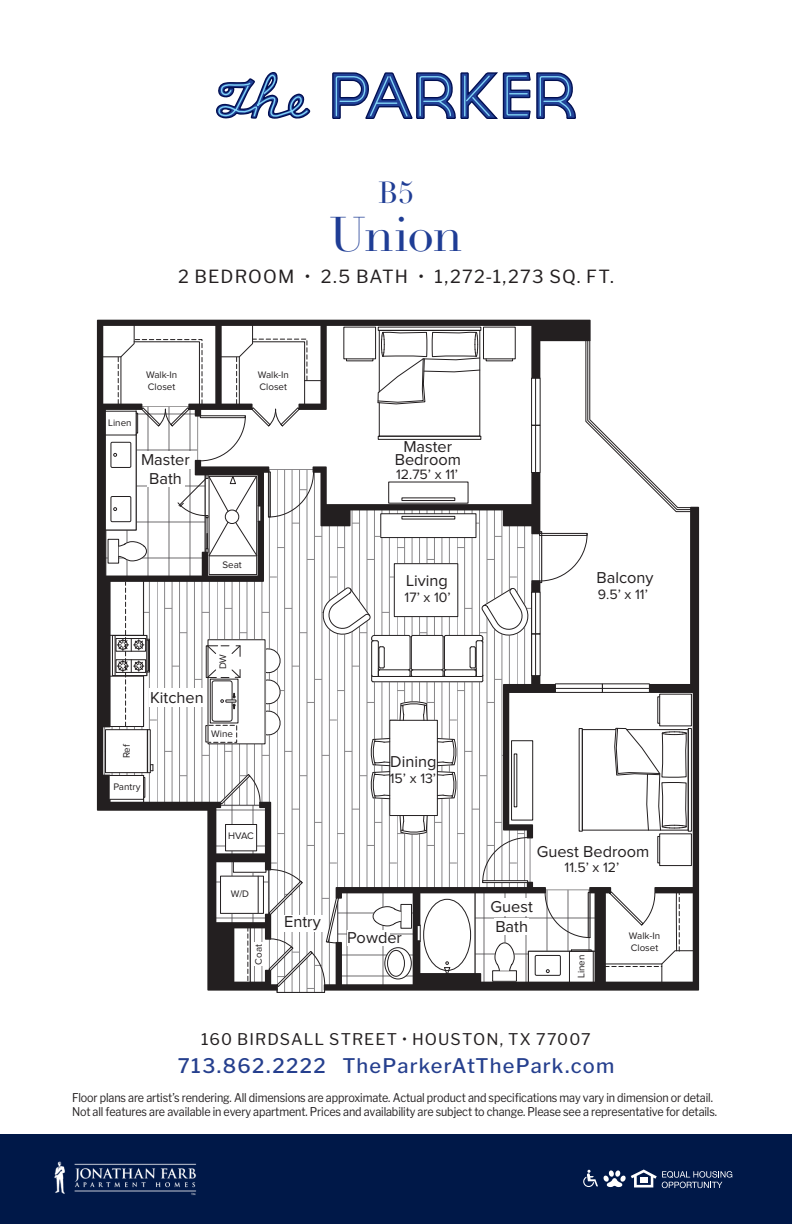
<style>
.page{position:relative;width:792px;height:1224px;background:#fff}
.page>*{position:absolute;margin:0;border:0;box-sizing:border-box;transform-origin:0 0}
.t1{font:48px "Didot LH";letter-spacing:-.02em;color:#1f3d95}
.t2{font:33.6px "Proxima Nova";color:#211d1e}
.t3{font:30px "Didot LH";color:#1f3d95}
.t4{font:21.2px "Proxima Nova";letter-spacing:-.005em;color:#211d1e}
.t5{font:500 20px "Libre Franklin";letter-spacing:.06em;color:#253f8e}
.t6{font:18px "Libre Franklin";letter-spacing:.065em;color:#231f20}
.t7{font:16.4px/19.6px "Proxima Nova";color:#231f20;text-align:center}
.t8{font:16px "Libre Franklin";letter-spacing:.07em;color:#231f20}
.t9{font:14.2px "Proxima Nova";color:#231f20}
.t10{font:12px/14px "Libre Franklin";letter-spacing:-.01em;color:#231f20;scale:.9 1}
.t11{font:9.8px/11.8px "Proxima Nova";color:#231f20}
</style>
<div class="page">
<svg style="left:332px;top:72px;width:244px;height:47px"></svg>
<svg style="left:216px;top:72px;width:95px;height:47px"></svg>
<div style="left:0;top:1134px;width:792px;height:90px;background:#001848"></div>
<svg style="left:583px;top:1170px;width:149px;height:18px"></svg>
<img style="left:54px;top:1161px;width:143px;height:34px">
<div style="left:277px;top:989px;width:48px;height:4px;border:1px solid #231f20"></div>
<svg style="left:99px;top:324px;width:595px;height:664px"></svg>
<div style="left:490px;top:898px;width:45px;height:18px;background:#fff"></div>
<div style="left:494px;top:918px;width:35px;height:17px;background:#fff"></div>
<div style="left:348px;top:930px;width:42px;height:15px;background:#fff"></div>
<div style="left:283px;top:915px;width:40px;height:16px;background:#fff"></div>
<div style="left:253px;top:942px;width:11px;height:23px;background:#fff"></div>
<div style="left:149px;top:688px;width:57px;height:19px;background:#fff"></div>
<div style="left:401px;top:572px;width:52px;height:33px;background:#fff"></div>
<div style="left:139px;top:451px;width:53px;height:18px;background:#fff"></div>
<div style="left:147px;top:463px;width:37px;height:24px;background:#fff"></div>
<h3 class="t3" style="left:378px;top:175px;width:37px">B5</h3>
<h1 class="t1" style="left:329px;top:206px;width:135px">Union</h1>
<h3 class="t6" style="left:178px;top:265px;width:437px">2 BEDROOM • 2.5 BATH • 1,272-1,273 SQ. FT.</h3>
<p class="t11" style="left:146px;top:369px;width:33px">Walk-In<br>Closet</p>
<p class="t11" style="left:258px;top:369px;width:33px">Walk-In<br>Closet</p>
<p class="t11" style="left:108px;top:417px;width:25px">Linen</p>
<h3 class="t7" style="left:141px;top:450px;width:50px">Master<br>Bath</h3>
<h3 class="t7" style="left:395px;top:440px;width:68px;line-height:13.2px">Master<br>Bedroom</h3>
<p class="t9" style="left:396px;top:467px;width:64px">12.75’ x 11’</p>
<p class="t11" style="left:222px;top:559px;width:21px">Seat</p>
<h3 class="t7" style="left:150px;top:688px;width:55px">Kitchen</h3>
<p class="t11" style="left:217px;top:669px;width:17px;rotate:-90deg">DW</p>
<p class="t11" style="left:121px;top:758px;width:16px;rotate:-90deg">Ref</p>
<p class="t11" style="left:113px;top:781px;width:29px">Pantry</p>
<p class="t11" style="left:211px;top:728px;width:23px">Wine</p>
<p class="t11" style="left:228px;top:830px;width:27px">HVAC</p>
<p class="t11" style="left:231px;top:888px;width:20px">W/D</p>
<p class="t11" style="left:253px;top:965px;width:22px;rotate:-90deg">Coat</p>
<h3 class="t7" style="left:284px;top:913px;width:38px">Entry</h3>
<h3 class="t7" style="left:406px;top:571px;width:43px">Living</h3>
<p class="t9" style="left:405px;top:590px;width:48px">17’ x 10’</p>
<h3 class="t7" style="left:390px;top:752px;width:48px">Dining</h3>
<p class="t9" style="left:390px;top:770px;width:48px">15’ x 13’</p>
<h3 class="t7" style="left:347px;top:928px;width:56px">Powder</h3>
<h3 class="t7" style="left:597px;top:568px;width:59px">Balcony</h3>
<p class="t9" style="left:598px;top:586px;width:52px">9.5’ x 11’</p>
<h3 class="t7" style="left:537px;top:842px;width:114px">Guest Bedroom</h3>
<p class="t9" style="left:565px;top:859px;width:56px">11.5’ x 12’</p>
<h3 class="t7" style="left:491px;top:897px;width:44px;text-align:left">Guest<br>Bath</h3>
<p class="t11" style="left:576px;top:978px;width:25px;rotate:-90deg">Linen</p>
<p class="t11" style="left:629px;top:930px;width:33px">Walk-In<br>Closet</p>
<h3 class="t8" style="left:201px;top:1030px;width:391px">160 BIRDSALL STREET • HOUSTON, TX 77007</h3>
<h3 class="t5" style="left:178px;top:1054px;width:438px">713.862.2222 TheParkerAtThePark.com</h3>
<h2 class="t2" style="left:333px;top:1067px;width:42px">B5</h2>
<h3 class="t4" style="left:244px;top:1105px;width:221px">2 BEDROOM /2.5 BATH</h3>
<p class="t10" style="left:72px;top:1091px;width:718px">Floor plans are artist’s rendering. All dimensions are approximate. Actual product and specifications may vary in dimension or detail.<br>Not all features are available in every apartment. Prices and availability are subject to change. Please see a representative for details.</p>
</div>
